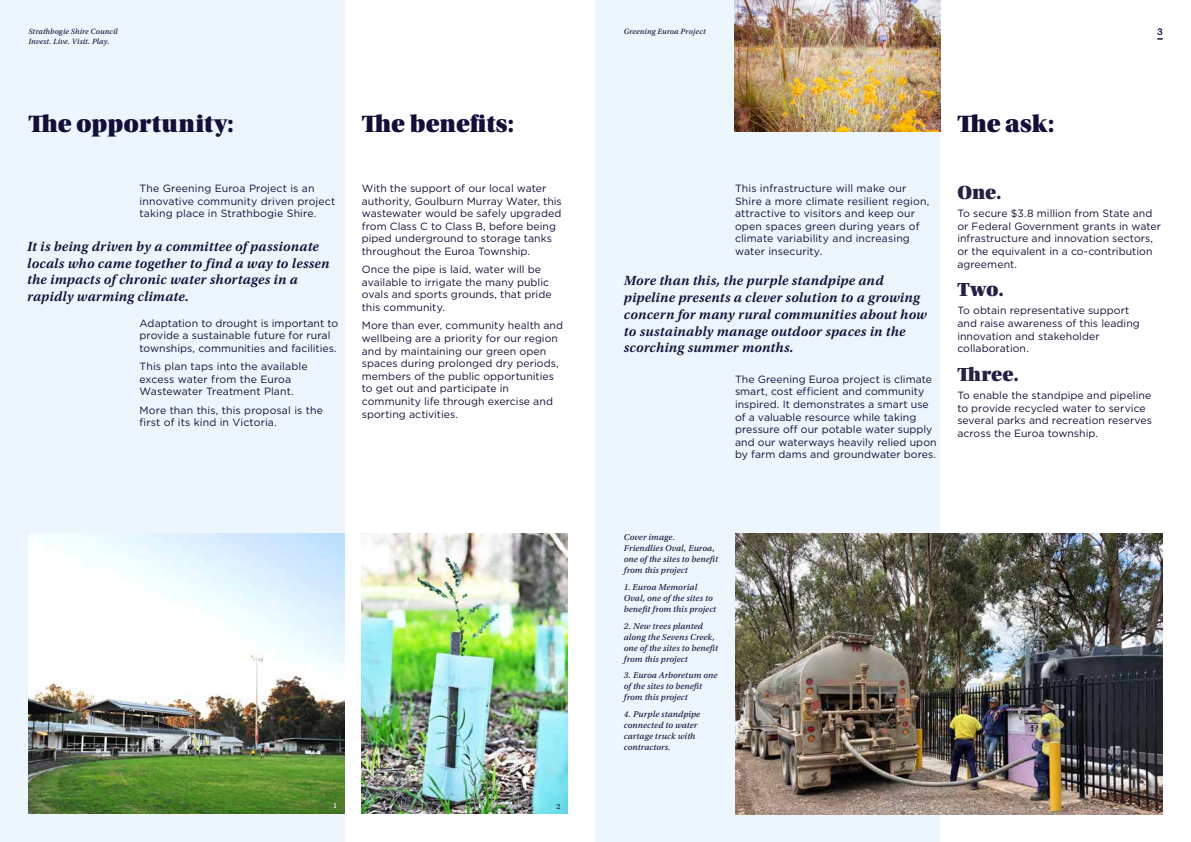
<style>
.page{position:relative;width:1191px;height:842px;background:#fff}
.page>*{position:absolute;margin:0;border:0;box-sizing:border-box;transform-origin:0 0}
.t1{font:25px "Utopia Std Black Headline";letter-spacing:.005em;color:#140f38}
.t2{font:20px "Utopia Std Black Headline";letter-spacing:.005em;color:#252044}
.t3{font:italic 600 14px/16.8px "Utopia Std";letter-spacing:.02em;color:#140f38}
.t4{font:10.5px/12.6px "Gotham";letter-spacing:.005em;color:#140f38}
.t5{font:9px/11px "Utopia Std Capt It";letter-spacing:.01em;color:#140f38}
.t6{font:9px "Mercury";color:#140f38}
.t7{font:8px "Utopia Std Capt It";letter-spacing:.01em;color:#140f38}
.t8{font:8px "Utopia Std Capt";color:#fff}
.t9{font:8px "Utopia Std Capt";color:#140f38}
</style>
<div class="page">
<div style="left:595px;top:0;width:345px;height:842px;background:#ecf6fc"></div>
<img style="left:735px;top:534px;width:427px;height:280px">
<img style="left:734px;top:0;width:206px;height:132px">
<div style="left:0;top:0;width:345px;height:842px;background:#ecf6fc"></div>
<img style="left:28px;top:534px;width:317px;height:279px">
<img style="left:362px;top:534px;width:205px;height:279px">
<p class="t7" style="left:28px;top:27px;width:91px">Strathbogie Shire Council</p>
<p class="t6" style="left:1157px;top:27px;width:7px">3</p>
<p class="t7" style="left:28px;top:37px;width:83px">Invest. Live. Visit. Play.</p>
<p class="t7" style="left:624px;top:27px;width:83px">Greening Euroa Project</p>
<h1 class="t1" style="left:28px;top:110px;width:207px">The opportunity:</h1>
<p class="t4" style="left:139px;top:182px;width:197px">The Greening Euroa Project is an innovative community driven project taking place in Strathbogie Shire.</p>
<h3 class="t3" style="left:27px;top:238px;width:304px">It is being driven by a committee of passionate locals who came together to find a way to lessen the impacts of chronic water shortages in a rapidly warming climate.</h3>
<p class="t4" style="left:139px;top:317px;width:200px">Adaptation to drought is important to provide a sustainable future for rural townships, communities and facilities.</p>
<p class="t4" style="left:139px;top:360px;width:170px">This plan taps into the available excess water from the Euroa<br>Wastewater Treatment Plant.</p>
<p class="t4" style="left:139px;top:403px;width:185px">More than this, this proposal is the first of its kind in Victoria.</p>
<h1 class="t1" style="left:362px;top:110px;width:154px">The benefits:</h1>
<p class="t4" style="left:362px;top:182px;width:201px">With the support of our local water authority, Goulburn Murray Water, this wastewater would be safely upgraded from Class C to Class B, before being piped underground to storage tanks throughout the Euroa Township.</p>
<p class="t4" style="left:362px;top:263px;width:191px">Once the pipe is laid, water will be available to irrigate the many public ovals and sports grounds, that pride this community.</p>
<p class="t4" style="left:362px;top:319px;width:203px">More than ever, community health and wellbeing are a priority for our region and by maintaining our green open spaces during prolonged dry periods, members of the public opportunities to get out and participate in community life through exercise and sporting activities.</p>
<p class="t8" style="left:333px;top:801px;width:6px">1</p>
<p class="t9" style="left:556px;top:802px;width:6px">2</p>
<p class="t4" style="left:735px;top:182px;width:196px">This infrastructure will make our<br>Shire a more climate resilient region, attractive to visitors and keep our open spaces green during years of climate variability and increasing water insecurity.</p>
<h3 class="t3" style="left:624px;top:272px;width:304px">More than this, the purple standpipe and pipeline presents a clever solution to a growing concern for many rural communities about how to sustainably manage outdoor spaces in the scorching summer months.</h3>
<p class="t4" style="left:735px;top:373px;width:203px">The Greening Euroa project is climate smart, cost efficient and community inspired. It demonstrates a smart use of a valuable resource while taking pressure off our potable water supply and our waterways heavily relied upon by farm dams and groundwater bores.</p>
<h1 class="t1" style="left:957px;top:110px;width:99px">The ask:</h1>
<h2 class="t2" style="left:957px;top:182px;width:46px">One.</h2>
<p class="t4" style="left:957px;top:207px;width:205px">To secure $3.8 million from State and or Federal Government grants in water infrastructure and innovation sectors, or the equivalent in a co-contribution agreement.</p>
<h2 class="t2" style="left:957px;top:279px;width:48px">Two.</h2>
<p class="t4" style="left:957px;top:304px;width:184px">To obtain representative support and raise awareness of this leading innovation and stakeholder collaboration.</p>
<h2 class="t2" style="left:957px;top:364px;width:63px">Three.</h2>
<p class="t4" style="left:957px;top:389px;width:196px">To enable the standpipe and pipeline to provide recycled water to service several parks and recreation reserves across the Euroa township.</p>
<p class="t5" style="left:624px;top:532px;width:96px">Cover image.<br>Friendlies Oval, Euroa, one of the sites to benefit from this project</p>
<p class="t5" style="left:624px;top:582px;width:94px">1. Euroa Memorial<br>Oval, one of the sites to benefit from this project</p>
<p class="t5" style="left:624px;top:620px;width:96px">2. New trees planted along the Sevens Creek, one of the sites to benefit from this project</p>
<p class="t5" style="left:624px;top:670px;width:95px">3. Euroa Arboretum one of the sites to benefit from this project</p>
<p class="t5" style="left:624px;top:709px;width:78px">4. Purple standpipe connected to water cartage truck with contractors.</p>
</div>
